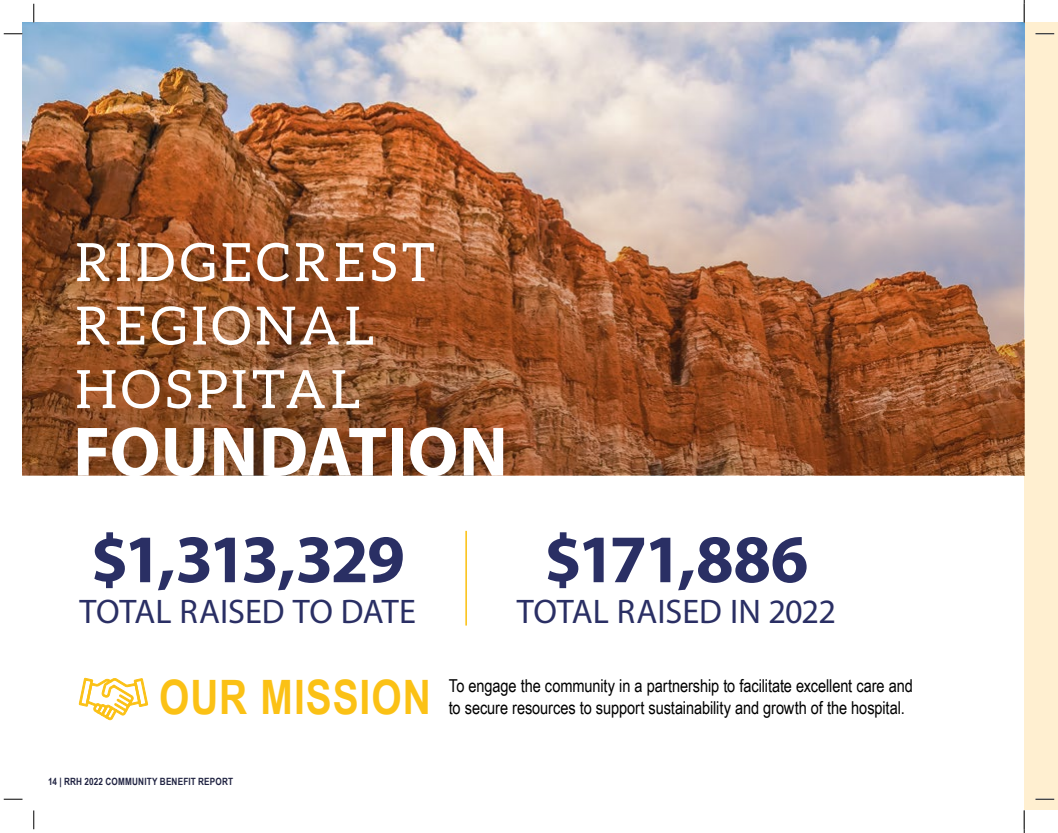
<style>
.page{position:relative;width:1058px;height:833px;background:#fff}
.page>*{position:absolute;margin:0;border:0;box-sizing:border-box;transform-origin:0 0}
.t1{font:700 70.62px "Myriad Pro";letter-spacing:.005em;color:#fff}
.t2{font:700 68.38px "Myriad Pro";letter-spacing:-.04em;color:#2a2f64}
.t3{font:52.88px/63.5px "Aleo";letter-spacing:.085em;color:#fff}
.t4{font:700 47.38px "Arial Narrow";letter-spacing:.02em;color:#fbc115}
.t5{font:34.25px "Myriad Pro";color:#2a2f64}
.t6{font:17.75px/21.4px "Arial Narrow";letter-spacing:-.005em;color:#000}
.t7{font:700 10px "Arial Narrow";letter-spacing:.015em;color:#202342}
</style>
<div class="page">
<div style="left:1024px;top:22px;width:34px;height:788px;background:#ffefd0"></div>
<img style="left:22px;top:339px;width:1002px;height:136px">
<img style="left:22px;top:22px;width:1002px;height:317px">
<svg style="left:79px;top:677px;width:69px;height:43px"></svg>
<hr style="left:465px;top:531px;width:2px;height:94px;background:#fbc115">
<svg style="left:4px;top:33px;width:18px;height:2px"></svg>
<svg style="left:1035px;top:33px;width:19px;height:2px"></svg>
<svg style="left:4px;top:798px;width:18px;height:2px"></svg>
<svg style="left:1035px;top:798px;width:19px;height:2px"></svg>
<svg style="left:33px;top:4px;width:2px;height:18px"></svg>
<svg style="left:33px;top:810px;width:2px;height:19px"></svg>
<svg style="left:1023px;top:0;width:2px;height:22px"></svg>
<svg style="left:1023px;top:810px;width:2px;height:22px"></svg>
<h3 class="t3" style="left:75px;top:230px;width:361px">RIDGECREST<br>REGIONAL<br>HOSPITAL</h3>
<h1 class="t1" style="left:73px;top:406px;width:436px">FOUNDATION</h1>
<h2 class="t2" style="left:91px;top:514px;width:316px">$1,313,329</h2>
<h3 class="t5" style="left:80px;top:590px;width:338px">TOTAL RAISED TO DATE</h3>
<h2 class="t2" style="left:544px;top:514px;width:266px">$171,886</h2>
<h3 class="t5" style="left:517px;top:590px;width:320px">TOTAL RAISED IN 2022</h3>
<h3 class="t4" style="left:159px;top:661px;width:273px">OUR MISSION</h3>
<p class="t6" style="left:449px;top:674px;width:465px">To engage the community in a partnership to facilitate excellent care and to secure resources to support sustainability and growth of the hospital.</p>
<p class="t7" style="left:48px;top:774px;width:186px">14 | RRH 2022 COMMUNITY BENEFIT REPORT</p>
</div>
